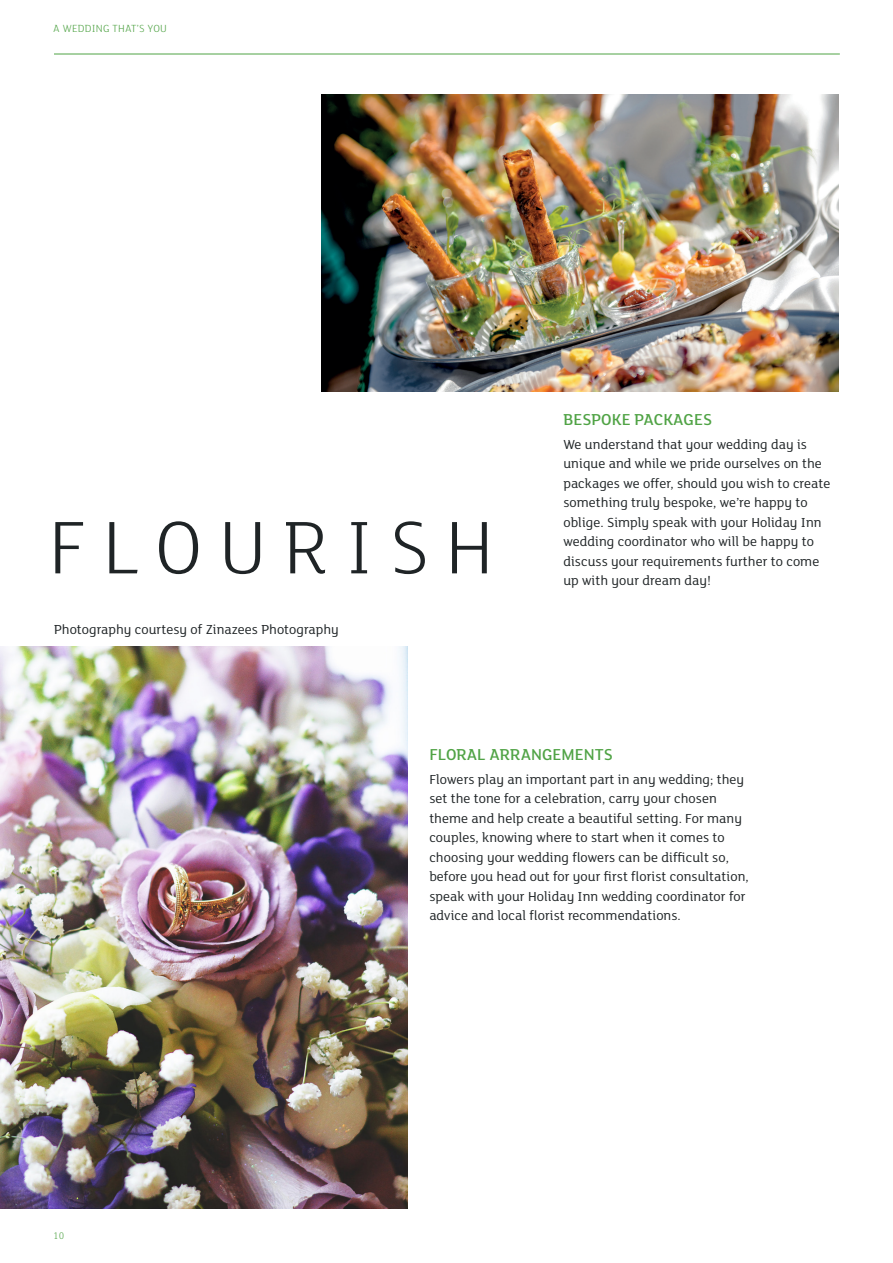
<style>
.page{position:relative;width:893px;height:1263px;background:#fff}
.page>*{position:absolute;margin:0;border:0;box-sizing:border-box;transform-origin:0 0}
.t1{font:300 81px "FS Lola";letter-spacing:.2em;color:#1f2426}
.Sub_heads_caps{font:500 17.25px "FS Lola";letter-spacing:.005em;color:#50a345}
.Body_Copy_ranged_lef{font:14.25px/19.5px "FS Lola";letter-spacing:.005em;color:#1f2426}
.t2{font:300 11.25px "FS Lola";letter-spacing:.02em;color:#50a345}
.t3{font:300 10.5px "FS Lola";color:#50a345}
</style>
<div class="page">
<hr style="left:54px;top:54px;width:786px;height:1px;background:#50a345">
<img style="left:0;top:646px;width:407px;height:563px">
<img style="left:322px;top:94px;width:517px;height:297px">
<p class="t2" style="left:53px;top:21px;width:115px">A WEDDING THAT’S YOU</p>
<p class="t1" style="left:49px;top:495px;width:447px">FLOURISH</p>
<p class="Body_Copy_ranged_lef" style="left:54px;top:619px;width:286px">Photography courtesy of Zinazees Photography</p>
<p class="Sub_heads_caps" style="left:563px;top:408px;width:150px">BESPOKE PACKAGES</p>
<p class="Body_Copy_ranged_lef" style="left:563px;top:434px;width:268px">We understand that your wedding day is unique and while we pride ourselves on the packages we offer, should you wish to create something truly bespoke, we’re happy to oblige. Simply speak with your Holiday Inn wedding coordinator who will be happy to discuss your requirements further to come</p>
<p class="Body_Copy_ranged_lef" style="left:563px;top:570px;width:149px">up with your dream day!</p>
<p class="t3" style="left:53px;top:1228px;width:13px">10</p>
<p class="Sub_heads_caps" style="left:429px;top:743px;width:185px">FLORAL ARRANGEMENTS</p>
<p class="Body_Copy_ranged_lef" style="left:429px;top:769px;width:321px">Flowers play an important part in any wedding; they set the tone for a celebration, carry your chosen theme and help create a beautiful setting. For many couples, knowing where to start when it comes to choosing your wedding flowers can be difficult so, before you head out for your first florist consultation, speak with your Holiday Inn wedding coordinator for advice and local florist recommendations.</p>
</div>
